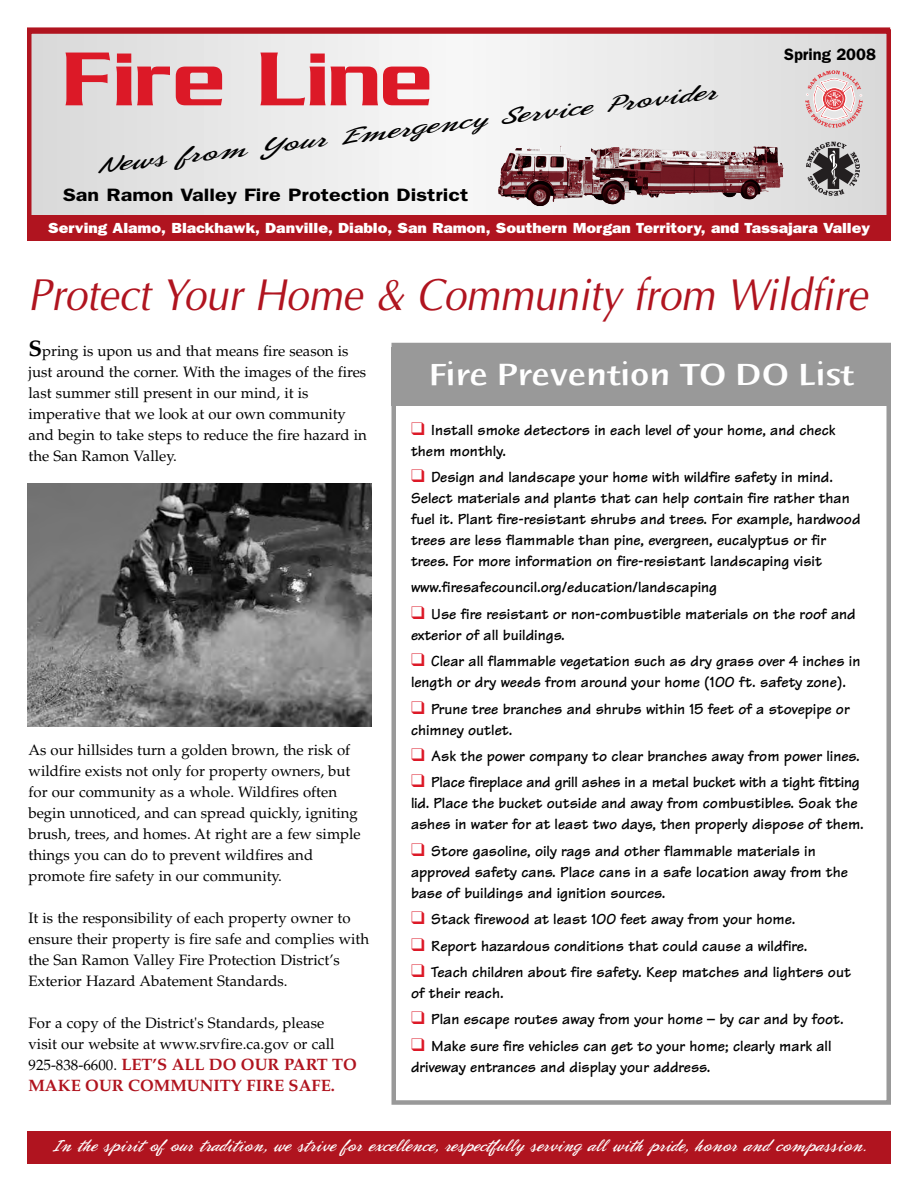
<style>
.page{position:relative;width:918px;height:1188px;background:#fff}
.page>*{position:absolute;margin:0;border:0;box-sizing:border-box;transform-origin:0 0}
.t1{font:82.5px "Serpentine ICG";color:#dc1927}
.t2{font:italic 45px "Optima";color:#b0141f;scale:.9 1}
.t3{font:500 33px "Humana Sans ITC";color:#fff;scale:1.1 1}
.t4{font:22.5px "Phoenix Script FLF";color:#000;scale:1.5 1}
.t5{font:600 18px "Franklin Gothic";color:#000;scale:1.2 1}
.t6{font:17.25px "Phoenix Script FLF";color:#fff}
.t7{font:700 16.5px/21px "Palatino";color:#b0141f}
.t8{font:600 16.5px "Franklin Gothic";color:#000}
.t9{font:700 15.75px/21px "Tekton";color:#000}
.t10{font:15px/21px "Palatino";color:#000}
.t11{font:800 14.7px "Franklin Gothic";color:#fff;scale:1.1 1}
.s1{font-weight:700;font-size:22.5px}
.s2{font-weight:400;font-size:15px;color:#000}
.s3{color:#dc1927}
</style>
<div class="page">
<div style="left:27px;top:1131px;width:864px;height:33px;background:#b0141f"></div>
<div style="left:32px;top:34px;width:855px;height:189px;background:#d9d9d9"></div>
<div style="left:84px;top:34px;width:750px;height:189px;background:#ddd"></div>
<div style="left:137px;top:34px;width:644px;height:189px;background:#e1e1e1"></div>
<div style="left:204px;top:34px;width:510px;height:189px;background:#e6e6e6"></div>
<div style="left:258px;top:34px;width:402px;height:189px;background:#eaeaea"></div>
<div style="left:325px;top:34px;width:268px;height:189px;background:#eee"></div>
<div style="left:379px;top:34px;width:160px;height:189px;background:#f3f3f3"></div>
<div style="left:446px;top:34px;width:26px;height:189px;background:#f7f7f7"></div>
<div style="left:27px;top:29px;width:864px;height:198px;border:4px solid #b0141f"></div>
<svg style="left:805px;top:70px;width:58px;height:58px"></svg>
<svg style="left:806px;top:142px;width:54px;height:54px"></svg>
<img style="left:561px;top:146px;width:223px;height:59px">
<div style="left:27px;top:27px;width:863px;height:5px;background:#b0141f"></div>
<div style="left:27px;top:215px;width:864px;height:25px;background:#b0141f"></div>
<div style="left:392px;top:343px;width:499px;height:762px;border:4px solid #999"></div>
<img style="left:27px;top:483px;width:344px;height:244px">
<div style="left:392px;top:347px;width:499px;height:59px;background:#999"></div>
<h1 class="t1" style="left:63px;top:29px;width:371px">Fire Line</h1>
<h3 class="t4" style="left:95px;top:153px;width:418px;rotate:-7deg">News from Your Emergency Service Provider</h3>
<p class="t5" style="left:63px;top:184px;width:339px">San Ramon Valley Fire Protection District</p>
<p class="t8" style="left:784px;top:45px;width:93px">Spring 2008</p>
<p class="t11" style="left:48px;top:219px;width:749px">Serving Alamo, Blackhawk, Danville, Diablo, San Ramon, Southern Morgan Territory, and Tassajara Valley</p>
<h2 class="t2" style="left:28px;top:268px;width:933px">Protect Your Home &amp; Community from Wildfire</h2>
<p class="t10" style="left:28px;top:342px;width:340px"><span class="s1">S</span>pring is upon us and that means fire season is just around the corner. With the images of the fires last summer still present in our mind, it is imperative that we look at our own community and begin to take steps to reduce the fire hazard in the San Ramon Valley.</p>
<p class="t10" style="left:28px;top:741px;width:334px">As our hillsides turn a golden brown, the risk of wildfire exists not only for property owners, but for our community as a whole. Wildfires often begin unnoticed, and can spread quickly, igniting brush, trees, and homes. At right are a few simple things you can do to prevent wildfires and promote fire safety in our community.</p>
<p class="t10" style="left:28px;top:909px;width:342px">It is the responsibility of each property owner to ensure their property is fire safe and complies with the San Ramon Valley Fire Protection District’s Exterior Hazard Abatement Standards.</p>
<p class="t10" style="left:28px;top:1014px;width:308px">For a copy of the District's Standards, please visit our website at www.srvfire.ca.gov or call</p>
<p class="t7" style="left:28px;top:1056px;width:330px"><span class="s2">925-838-6600.</span> LET’S ALL DO OUR PART TO<br>MAKE OUR COMMUNITY FIRE SAFE.</p>
<h3 class="t3" style="left:429px;top:360px;width:388px">Fire Prevention TO DO List</h3>
<p class="t9" style="left:411px;top:421px;width:426px"><span class="s3">❑</span> Install smoke detectors in each level of your home, and check them monthly.</p>
<p class="t9" style="left:411px;top:469px;width:451px"><span class="s3">❑</span> Design and landscape your home with wildfire safety in mind.<br>Select materials and plants that can help contain fire rather than fuel it. Plant fire-resistant shrubs and trees. For example, hardwood trees are less flammable than pine, evergreen, eucalyptus or fir trees. For more information on fire-resistant landscaping visit</p>
<p class="t9" style="left:411px;top:579px;width:308px">www.firesafecouncil.org/education/landscaping</p>
<p class="t9" style="left:411px;top:605px;width:446px"><span class="s3">❑</span> Use fire resistant or non-combustible materials on the roof and exterior of all buildings.</p>
<p class="t9" style="left:411px;top:653px;width:451px"><span class="s3">❑</span> Clear all flammable vegetation such as dry grass over 4 inches in length or dry weeds from around your home (100 ft. safety zone).</p>
<p class="t9" style="left:411px;top:700px;width:440px"><span class="s3">❑</span> Prune tree branches and shrubs within 15 feet of a stovepipe or chimney outlet.</p>
<p class="t9" style="left:411px;top:748px;width:450px"><span class="s3">❑</span> Ask the power company to clear branches away from power lines.</p>
<p class="t9" style="left:411px;top:774px;width:454px"><span class="s3">❑</span> Place fireplace and grill ashes in a metal bucket with a tight fitting lid. Place the bucket outside and away from combustibles. Soak the ashes in water for at least two days, then properly dispose of them.</p>
<p class="t9" style="left:411px;top:842px;width:439px"><span class="s3">❑</span> Store gasoline, oily rags and other flammable materials in approved safety cans. Place cans in a safe location away from the base of buildings and ignition sources.</p>
<p class="t9" style="left:411px;top:911px;width:386px"><span class="s3">❑</span> Stack firewood at least 100 feet away from your home.</p>
<p class="t9" style="left:411px;top:937px;width:398px"><span class="s3">❑</span> Report hazardous conditions that could cause a wildfire.</p>
<p class="t9" style="left:411px;top:964px;width:441px"><span class="s3">❑</span> Teach children about fire safety. Keep matches and lighters out of their reach.</p>
<p class="t9" style="left:411px;top:1011px;width:434px"><span class="s3">❑</span> Plan escape routes away from your home – by car and by foot.</p>
<p class="t9" style="left:411px;top:1037px;width:422px"><span class="s3">❑</span> Make sure fire vehicles can get to your home; clearly mark all driveway entrances and display your address.</p>
<p class="t6" style="left:52px;top:1135px;width:816px">In the spirit of our tradition, we strive for excellence, respectfully serving all with pride, honor and compassion.</p>
</div>
